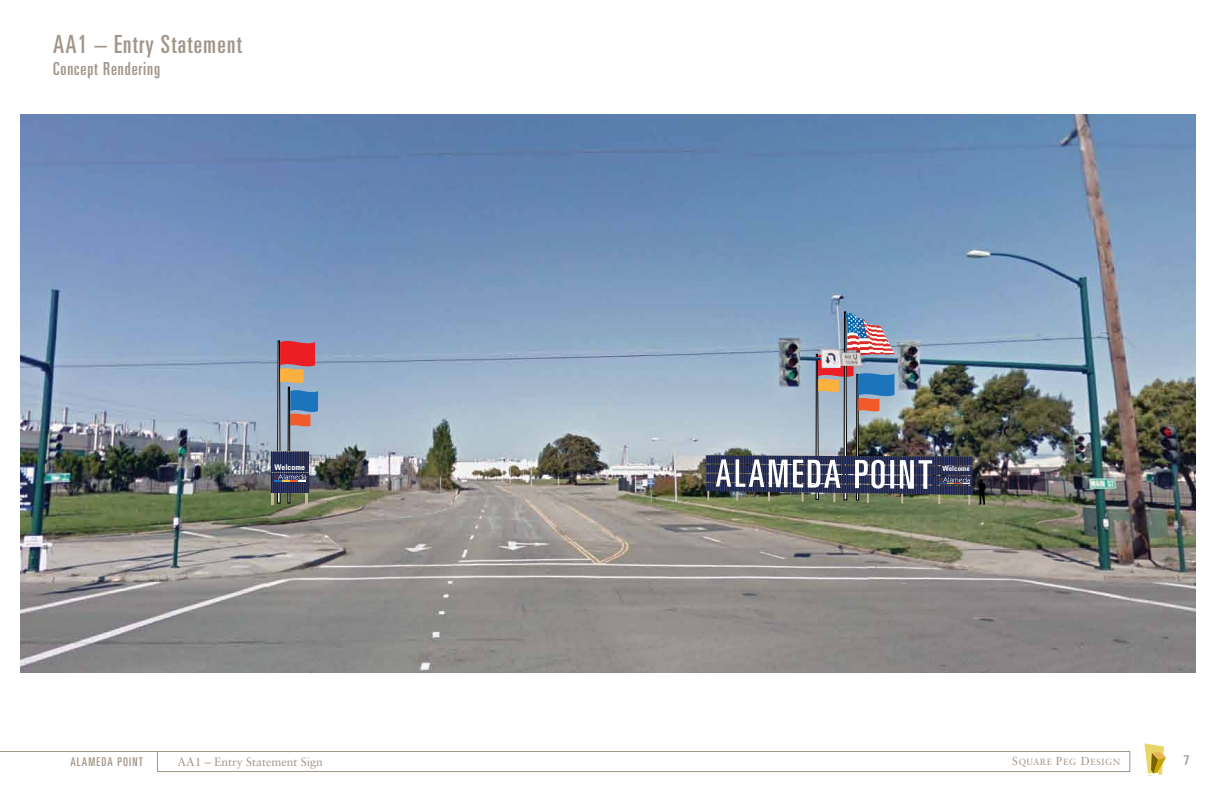
<style>
.page{position:relative;width:1224px;height:792px;background:#fff}
.page>*{position:absolute;margin:0;border:0;box-sizing:border-box;transform-origin:0 0}
.t1{font:ultra-condensed 25px "Univers";letter-spacing:.05em;color:#a2958a}
.t2{font:ultra-condensed 18px "Univers";letter-spacing:.05em;color:#a2958a}
.t3{font:condensed 14px "Univers";color:#a2958a}
.t4{font:12px "Sabon";color:#a2958a}
.t5{font:ultra-condensed 12px "Univers";letter-spacing:.1em;color:#a2958a}
.t6{font:9px "Sabon";letter-spacing:.065em;color:#a2958a}
.t7{font:700 condensed 7.9px "Univers";color:#fff}
.t8{font:700 condensed 7.2px "Univers";color:#fff}
.s1{font-size:11.6px}
</style>
<div class="page">
<img style="left:21px;top:114px;width:1174px;height:558px">
<svg style="left:0;top:751px;width:1130px;height:21px"></svg>
<svg style="left:1144px;top:743px;width:22px;height:33px"></svg>
<hr style="left:736px;top:456px;width:2px;height:45px;background:#c2b59b">
<hr style="left:768px;top:456px;width:2px;height:45px;background:#c2b59b">
<hr style="left:802px;top:456px;width:2px;height:46px;background:#c2b59b">
<hr style="left:833px;top:456px;width:2px;height:46px;background:#c2b59b">
<hr style="left:867px;top:456px;width:2px;height:47px;background:#c2b59b">
<hr style="left:901px;top:456px;width:2px;height:47px;background:#c2b59b">
<hr style="left:938px;top:457px;width:2px;height:47px;background:#c2b59b">
<hr style="left:968px;top:457px;width:2px;height:48px;background:#c2b59b">
<svg style="left:978px;top:479px;width:8px;height:26px"></svg>
<img style="left:706px;top:312px;width:266px;height:188px">
<hr style="left:272px;top:452px;width:2px;height:52px;background:#c2b59b">
<hr style="left:306px;top:452px;width:2px;height:52px;background:#c2b59b">
<svg style="left:271px;top:462px;width:3px;height:10px"></svg>
<svg style="left:271px;top:473px;width:3px;height:9px"></svg>
<svg style="left:271px;top:483px;width:3px;height:10px"></svg>
<svg style="left:271px;top:452px;width:3px;height:9px"></svg>
<img style="left:274px;top:338px;width:44px;height:165px">
<h1 class="t1" style="left:53px;top:30px;width:190px">AA1 – Entry Statement</h1>
<h2 class="t2" style="left:53px;top:58px;width:108px">Concept Rendering</h2>
<p class="t7" style="left:275px;top:462px;width:32px">Welcome</p>
<p class="t8" style="left:943px;top:464px;width:29px">Welcome</p>
<p class="t5" style="left:70px;top:755px;width:74px">ALAMEDA POINT</p>
<p class="t4" style="left:178px;top:755px;width:147px">AA1 – Entry Statement Sign</p>
<p class="t6" style="left:1012px;top:757px;width:109px"><span class="s1">S</span>QUARE <span class="s1">P</span>EG <span class="s1">D</span>ESIGN</p>
<p class="t3" style="left:1184px;top:751px;width:8px">7</p>
</div>
